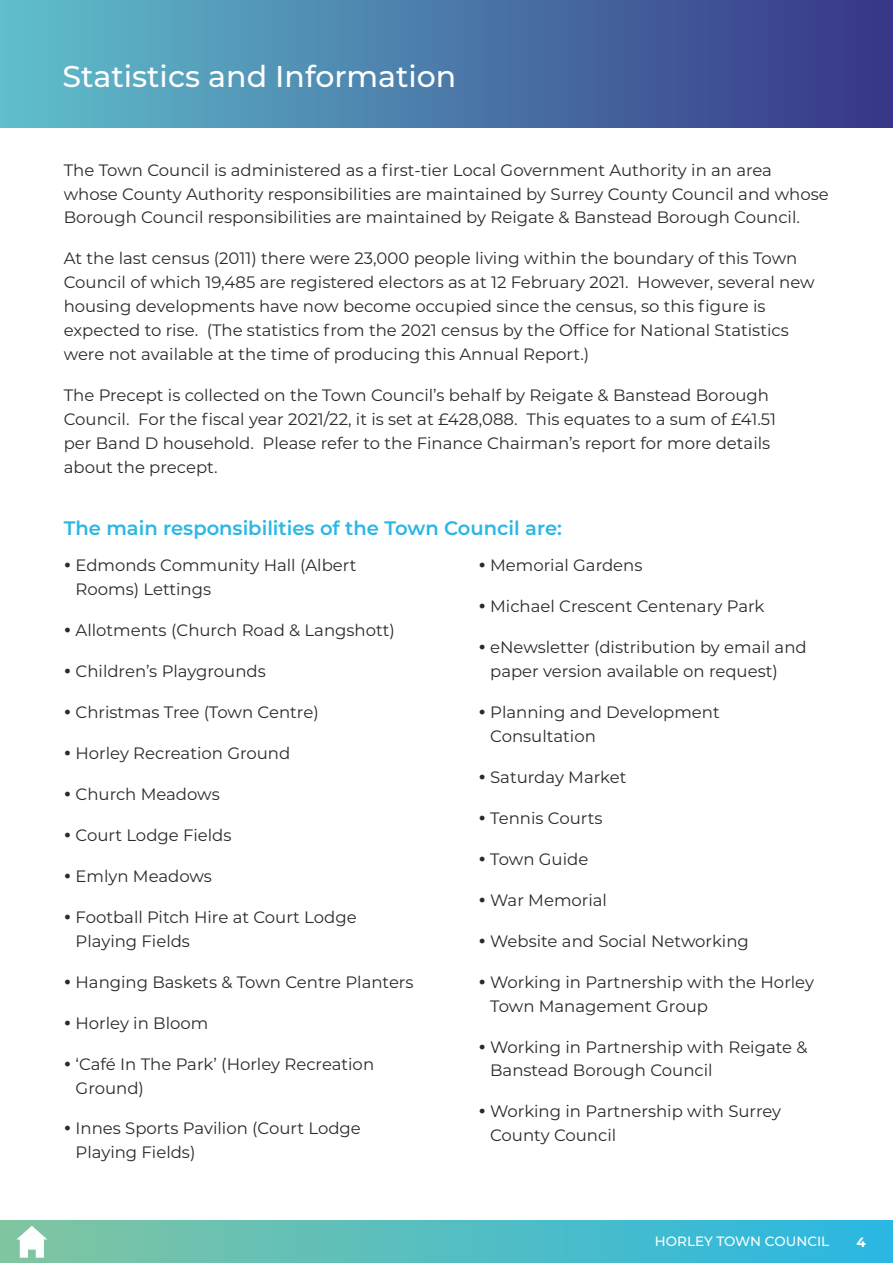
<style>
.page{position:relative;width:893px;height:1263px;background:#fff}
.page>*{position:absolute;margin:0;border:0;box-sizing:border-box;transform-origin:0 0}
.t1{font:500 30px "Montserrat";color:#fefefe}
.t2{font:600 19.5px "Montserrat";color:#29b7e3}
.t3{font:16.5px/23.9px "Montserrat";color:#2b2a29}
.t4{font:500 13.5px "Montserrat";color:#fefefe}
.t5{font:700 13.5px "Montserrat";color:#fefefe}
</style>
<div class="page">
<div style="left:0;top:1220px;width:893px;height:43px;background:linear-gradient(to right,#82c5a0,#29b7e3)"></div>
<div style="left:0;top:0;width:893px;height:128px;background:linear-gradient(to right,#60bfcc,#373587)"></div>
<svg style="left:16px;top:1226px;width:31px;height:32px"></svg>
<h1 class="t1" style="left:62px;top:58px;width:395px">Statistics and Information</h1>
<p class="t3" style="left:64px;top:158px;width:766px">The Town Council is administered as a first-tier Local Government Authority in an area whose County Authority responsibilities are maintained by Surrey County Council and whose<br>Borough Council responsibilities are maintained by Reigate &amp; Banstead Borough Council.</p>
<p class="t3" style="left:64px;top:247px;width:752px">At the last census (2011) there were 23,000 people living within the boundary of this Town Council of which 19,485 are registered electors as at 12 February 2021. However, several new housing developments have now become occupied since the census, so this figure is expected to rise. (The statistics from the 2021 census by the Office for National Statistics were not available at the time of producing this Annual Report.)</p>
<p class="t3" style="left:64px;top:383px;width:714px">The Precept is collected on the Town Council’s behalf by Reigate &amp; Banstead Borough Council. For the fiscal year 2021/22, it is set at £428,088. This equates to a sum of £41.51 per Band D household. Please refer to the Finance Chairman’s report for more details about the precept.</p>
<p class="t2" style="left:64px;top:516px;width:500px">The main responsibilities of the Town Council are:</p>
<p class="t3" style="left:76px;top:553px;width:282px">Edmonds Community Hall (Albert<br>Rooms) Lettings</p>
<p class="t3" style="left:76px;top:618px;width:321px">Allotments (Church Road &amp; Langshott)</p>
<p class="t3" style="left:76px;top:659px;width:192px">Children’s Playgrounds</p>
<p class="t3" style="left:76px;top:700px;width:245px">Christmas Tree (Town Centre)</p>
<p class="t3" style="left:76px;top:741px;width:216px">Horley Recreation Ground</p>
<p class="t3" style="left:76px;top:782px;width:146px">Church Meadows</p>
<p class="t3" style="left:76px;top:823px;width:157px">Court Lodge Fields</p>
<p class="t3" style="left:76px;top:864px;width:138px">Emlyn Meadows</p>
<p class="t3" style="left:76px;top:905px;width:283px">Football Pitch Hire at Court Lodge<br>Playing Fields</p>
<p class="t3" style="left:76px;top:970px;width:340px">Hanging Baskets &amp; Town Centre Planters</p>
<p class="t3" style="left:76px;top:1011px;width:134px">Horley in Bloom</p>
<p class="t3" style="left:76px;top:1052px;width:300px">‘Café In The Park’ (Horley Recreation<br>Ground)</p>
<p class="t3" style="left:76px;top:1116px;width:287px">Innes Sports Pavilion (Court Lodge<br>Playing Fields)</p>
<p class="t3" style="left:490px;top:553px;width:154px">Memorial Gardens</p>
<p class="t3" style="left:490px;top:594px;width:276px">Michael Crescent Centenary Park</p>
<p class="t3" style="left:490px;top:635px;width:318px">eNewsletter (distribution by email and paper version available on request)</p>
<p class="t3" style="left:490px;top:700px;width:231px">Planning and Development<br>Consultation</p>
<p class="t3" style="left:490px;top:765px;width:138px">Saturday Market</p>
<p class="t3" style="left:490px;top:806px;width:114px">Tennis Courts</p>
<p class="t3" style="left:490px;top:847px;width:100px">Town Guide</p>
<p class="t3" style="left:490px;top:888px;width:118px">War Memorial</p>
<p class="t3" style="left:490px;top:929px;width:260px">Website and Social Networking</p>
<p class="t3" style="left:490px;top:970px;width:325px">Working in Partnership with the Horley<br>Town Management Group</p>
<p class="t3" style="left:490px;top:1035px;width:319px">Working in Partnership with Reigate &amp;<br>Banstead Borough Council</p>
<p class="t3" style="left:490px;top:1099px;width:293px">Working in Partnership with Surrey<br>County Council</p>
<p class="t4" style="left:655px;top:1233px;width:176px">HORLEY TOWN COUNCIL</p>
<p class="t5" style="left:857px;top:1233px;width:11px">4</p>
</div>
